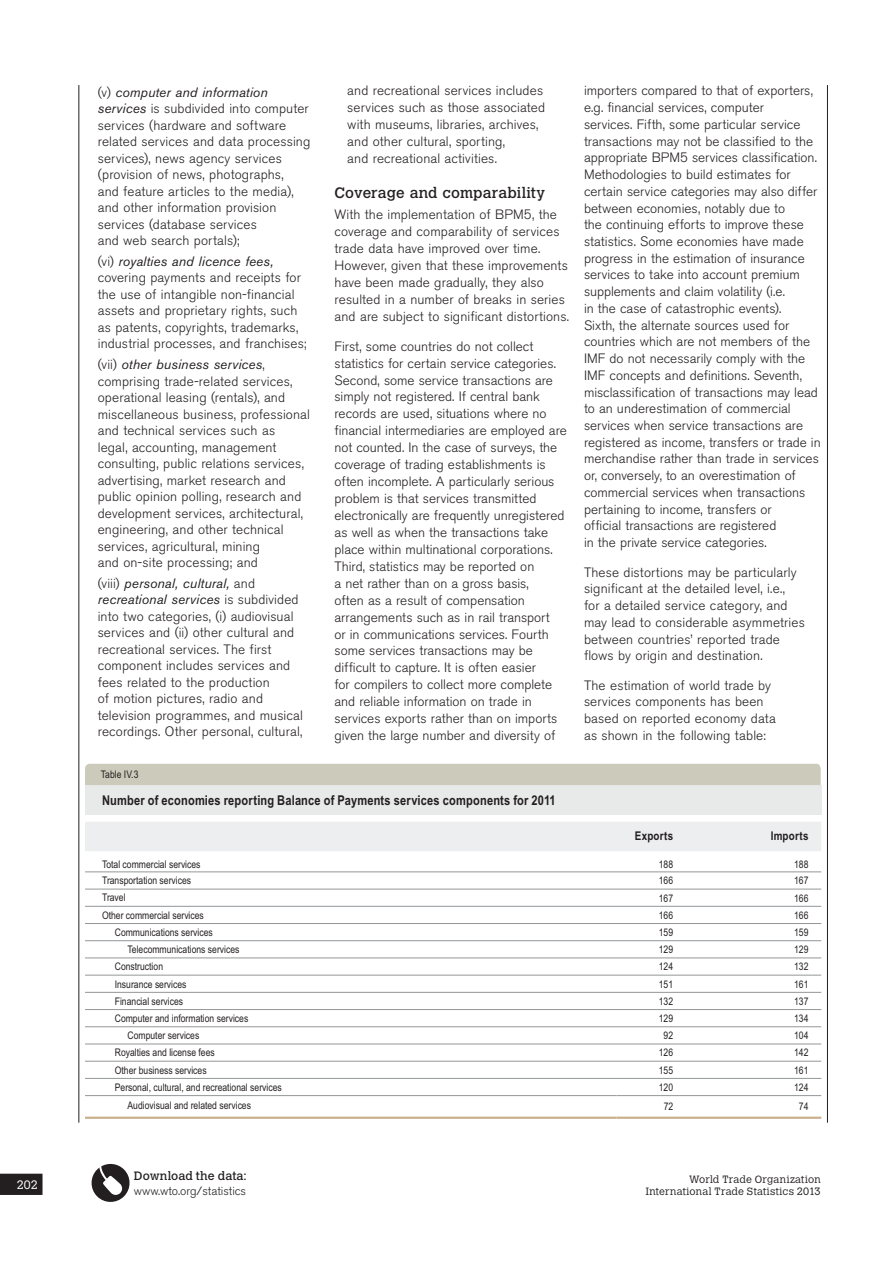
<style>
.page{position:relative;width:893px;height:1263px;background:#fff}
.page>*{position:absolute;margin:0;border:0;box-sizing:border-box;transform-origin:0 0}
.t1{font:15px "Calvert MT Std";letter-spacing:.01em;color:#231f20}
.t2{font:300 13.5px/16.5px "Akzidenz Grotesk BE";letter-spacing:.005em;color:#231f20}
.t3{font:700 13.5px "Arial Narrow";letter-spacing:.015em;color:#231f20}
.t4{font:300 12px "Akzidenz Grotesk BE";color:#231f20}
.t5{font:12px "Calvert MT Std";letter-spacing:.005em;color:#231f20}
.t6{font:700 12px "Arial Narrow";letter-spacing:.02em;color:#231f20}
.t7{font:300 12px "Calvert MT Std";color:#fff}
.t8{font:10.5px "Arial Narrow";color:#231f20}
.t9{font:300 10.5px/12px "Calvert MT Std";letter-spacing:.02em;color:#231f20;text-align:right}
.s1{font-weight:400;font-style:italic}
</style>
<div class="page">
<hr style="left:79px;top:85px;width:1px;height:1038px;background:#231f20">
<hr style="left:827px;top:85px;width:1px;height:1038px;background:#231f20">
<div style="left:85px;top:785px;width:736px;height:29px;background:#e8e9e9"></div>
<div style="left:85px;top:822px;width:736px;height:29px;background:#edeeef"></div>
<hr style="left:85px;top:872px;width:736px;height:1px;background:#939699">
<hr style="left:85px;top:889px;width:736px;height:1px;background:#939699">
<hr style="left:85px;top:906px;width:736px;height:1px;background:#939699">
<hr style="left:85px;top:923px;width:736px;height:1px;background:#939699">
<hr style="left:85px;top:940px;width:736px;height:1px;background:#939699">
<hr style="left:85px;top:958px;width:736px;height:1px;background:#939699">
<hr style="left:85px;top:975px;width:736px;height:1px;background:#939699">
<hr style="left:85px;top:992px;width:736px;height:1px;background:#939699">
<hr style="left:85px;top:1009px;width:736px;height:1px;background:#939699">
<hr style="left:85px;top:1026px;width:736px;height:1px;background:#939699">
<hr style="left:85px;top:1044px;width:736px;height:1px;background:#939699">
<hr style="left:85px;top:1061px;width:736px;height:1px;background:#939699">
<hr style="left:85px;top:1078px;width:736px;height:1px;background:#939699">
<hr style="left:85px;top:1095px;width:532px;height:1px;background:#939699">
<hr style="left:85px;top:1116px;width:532px;height:3px;background:#c8b18b">
<hr style="left:617px;top:1095px;width:69px;height:1px;background:#939699">
<hr style="left:617px;top:1116px;width:69px;height:3px;background:#c8b18b">
<hr style="left:686px;top:1095px;width:135px;height:1px;background:#939699">
<hr style="left:686px;top:1116px;width:135px;height:3px;background:#c8b18b">
<div style="left:85px;top:764px;width:736px;height:21px;background:#cccabb"></div>
<svg style="left:0;top:1174px;width:43px;height:21px"></svg>
<svg style="left:91px;top:1164px;width:39px;height:38px"></svg>
<p class="t2" style="left:98px;top:85px;width:214px">(v) <span class="s1">computer and information services</span> is subdivided into computer services (hardware and software related services and data processing services), news agency services (provision of news, photographs,<br>and feature articles to the media), and other information provision services (database services<br>and web search portals);</p>
<p class="t2" style="left:98px;top:255px;width:210px">(vi) <span class="s1">royalties and licence fees, </span>covering payments and receipts for the use of intangible non-financial assets and proprietary rights, such as patents, copyrights, trademarks, industrial processes, and franchises;</p>
<p class="t2" style="left:98px;top:358px;width:214px">(vii) <span class="s1">other business services</span>, comprising trade-related services, operational leasing (rentals), and miscellaneous business, professional and technical services such as<br>legal, accounting, management consulting, public relations services, advertising, market research and public opinion polling, research and development services, architectural, engineering, and other technical services, agricultural, mining<br>and on-site processing; and</p>
<p class="t2" style="left:98px;top:577px;width:207px">(viii) <span class="s1">personal, cultural,</span> and <span class="s1">recreational services</span> is subdivided into two categories, (i) audiovisual services and (ii) other cultural and recreational services. The first component includes services and fees related to the production<br>of motion pictures, radio and television programmes, and musical recordings. Other personal, cultural,</p>
<p class="t8" style="left:101px;top:770px;width:39px">Table IV.3</p>
<p class="t2" style="left:347px;top:84px;width:199px;line-height:17px">and recreational services includes services such as those associated with museums, libraries, archives, and other cultural, sporting,<br>and recreational activities.</p>
<p class="t1" style="left:334px;top:187px;width:212px">Coverage and comparability</p>
<p class="t2" style="left:334px;top:208px;width:236px;line-height:17px">With the implementation of BPM5, the coverage and comparability of services trade data have improved over time.<br>However, given that these improvements have been made gradually, they also resulted in a number of breaks in series and are subject to significant distortions.</p>
<p class="t2" style="left:334px;top:339px;width:234px;line-height:17px">First, some countries do not collect statistics for certain service categories.<br>Second, some service transactions are simply not registered. If central bank records are used, situations where no financial intermediaries are employed are not counted. In the case of surveys, the coverage of trading establishments is often incomplete. A particularly serious problem is that services transmitted electronically are frequently unregistered as well as when the transactions take place within multinational corporations.<br>Third, statistics may be reported on<br>a net rather than on a gross basis,<br>often as a result of compensation arrangements such as in rail transport<br>or in communications services. Fourth some services transactions may be difficult to capture. It is often easier<br>for compilers to collect more complete and reliable information on trade in services exports rather than on imports given the large number and diversity of</p>
<p class="t3" style="left:102px;top:795px;width:455px">Number of economies reporting Balance of Payments services components for 2011</p>
<p class="t2" style="left:584px;top:84px;width:238px">importers compared to that of exporters, e.g. financial services, computer<br>services. Fifth, some particular service transactions may not be classified to the appropriate BPM5 services classification.<br>Methodologies to build estimates for certain service categories may also differ between economies, notably due to<br>the continuing efforts to improve these statistics. Some economies have made progress in the estimation of insurance services to take into account premium supplements and claim volatility (i.e.<br>in the case of catastrophic events).<br>Sixth, the alternate sources used for countries which are not members of the IMF do not necessarily comply with the IMF concepts and definitions. Seventh, misclassification of transactions may lead to an underestimation of commercial services when service transactions are registered as income, transfers or trade in merchandise rather than trade in services or, conversely, to an overestimation of commercial services when transactions pertaining to income, transfers or<br>official transactions are registered<br>in the private service categories.</p>
<p class="t2" style="left:584px;top:565px;width:222px">These distortions may be particularly significant at the detailed level, i.e.,<br>for a detailed service category, and may lead to considerable asymmetries between countries’ reported trade flows by origin and destination.</p>
<p class="t2" style="left:584px;top:678px;width:193px">The estimation of world trade by services components has been based on reported economy data as shown in the following table:</p>
<p class="t6" style="left:635px;top:832px;width:40px">Exports</p>
<p class="t6" style="left:771px;top:832px;width:39px">Imports</p>
<p class="t8" style="left:102px;top:860px;width:100px">Total commercial services</p>
<p class="t8" style="left:659px;top:860px;width:16px">188</p>
<p class="t8" style="left:794px;top:860px;width:16px">188</p>
<p class="t8" style="left:102px;top:877px;width:91px">Transportation services</p>
<p class="t8" style="left:659px;top:877px;width:16px">166</p>
<p class="t8" style="left:794px;top:877px;width:16px">167</p>
<p class="t8" style="left:102px;top:894px;width:25px">Travel</p>
<p class="t8" style="left:659px;top:894px;width:16px">167</p>
<p class="t8" style="left:794px;top:894px;width:16px">166</p>
<p class="t8" style="left:102px;top:911px;width:103px">Other commercial services</p>
<p class="t8" style="left:659px;top:911px;width:16px">166</p>
<p class="t8" style="left:794px;top:911px;width:16px">166</p>
<p class="t8" style="left:115px;top:928px;width:100px">Communications services</p>
<p class="t8" style="left:659px;top:928px;width:16px">159</p>
<p class="t8" style="left:794px;top:928px;width:16px">159</p>
<p class="t8" style="left:128px;top:945px;width:113px">Telecommunications services</p>
<p class="t8" style="left:659px;top:946px;width:16px">129</p>
<p class="t8" style="left:794px;top:946px;width:16px">129</p>
<p class="t8" style="left:115px;top:963px;width:50px">Construction</p>
<p class="t8" style="left:659px;top:963px;width:16px">124</p>
<p class="t8" style="left:794px;top:963px;width:16px">132</p>
<p class="t8" style="left:115px;top:980px;width:73px">Insurance services</p>
<p class="t8" style="left:659px;top:980px;width:16px">151</p>
<p class="t8" style="left:794px;top:980px;width:16px">161</p>
<p class="t8" style="left:115px;top:997px;width:70px">Financial services</p>
<p class="t8" style="left:659px;top:997px;width:16px">132</p>
<p class="t8" style="left:794px;top:997px;width:16px">137</p>
<p class="t8" style="left:115px;top:1014px;width:135px">Computer and information services</p>
<p class="t8" style="left:659px;top:1014px;width:16px">129</p>
<p class="t8" style="left:794px;top:1014px;width:16px">134</p>
<p class="t8" style="left:128px;top:1032px;width:73px">Computer services</p>
<p class="t8" style="left:664px;top:1032px;width:11px">92</p>
<p class="t8" style="left:794px;top:1032px;width:16px">104</p>
<p class="t8" style="left:115px;top:1049px;width:102px">Royalties and license fees</p>
<p class="t8" style="left:659px;top:1049px;width:16px">126</p>
<p class="t8" style="left:794px;top:1049px;width:16px">142</p>
<p class="t8" style="left:115px;top:1066px;width:93px">Other business services</p>
<p class="t8" style="left:659px;top:1066px;width:16px">155</p>
<p class="t8" style="left:794px;top:1066px;width:16px">161</p>
<p class="t8" style="left:115px;top:1083px;width:169px">Personal, cultural, and recreational services</p>
<p class="t8" style="left:659px;top:1083px;width:16px">120</p>
<p class="t8" style="left:794px;top:1083px;width:16px">124</p>
<p class="t8" style="left:128px;top:1102px;width:125px">Audiovisual and related services</p>
<p class="t8" style="left:664px;top:1102px;width:11px">72</p>
<p class="t8" style="left:799px;top:1102px;width:11px">74</p>
<p class="t5" style="left:134px;top:1171px;width:114px">Download the data:</p>
<p class="t4" style="left:134px;top:1186px;width:114px">www.wto.org/statistics</p>
<p class="t7" style="left:17px;top:1180px;width:23px">202</p>
<p class="t9" style="left:646px;top:1174px;width:176px">World Trade Organization<br>International Trade Statistics 2013</p>
</div>
